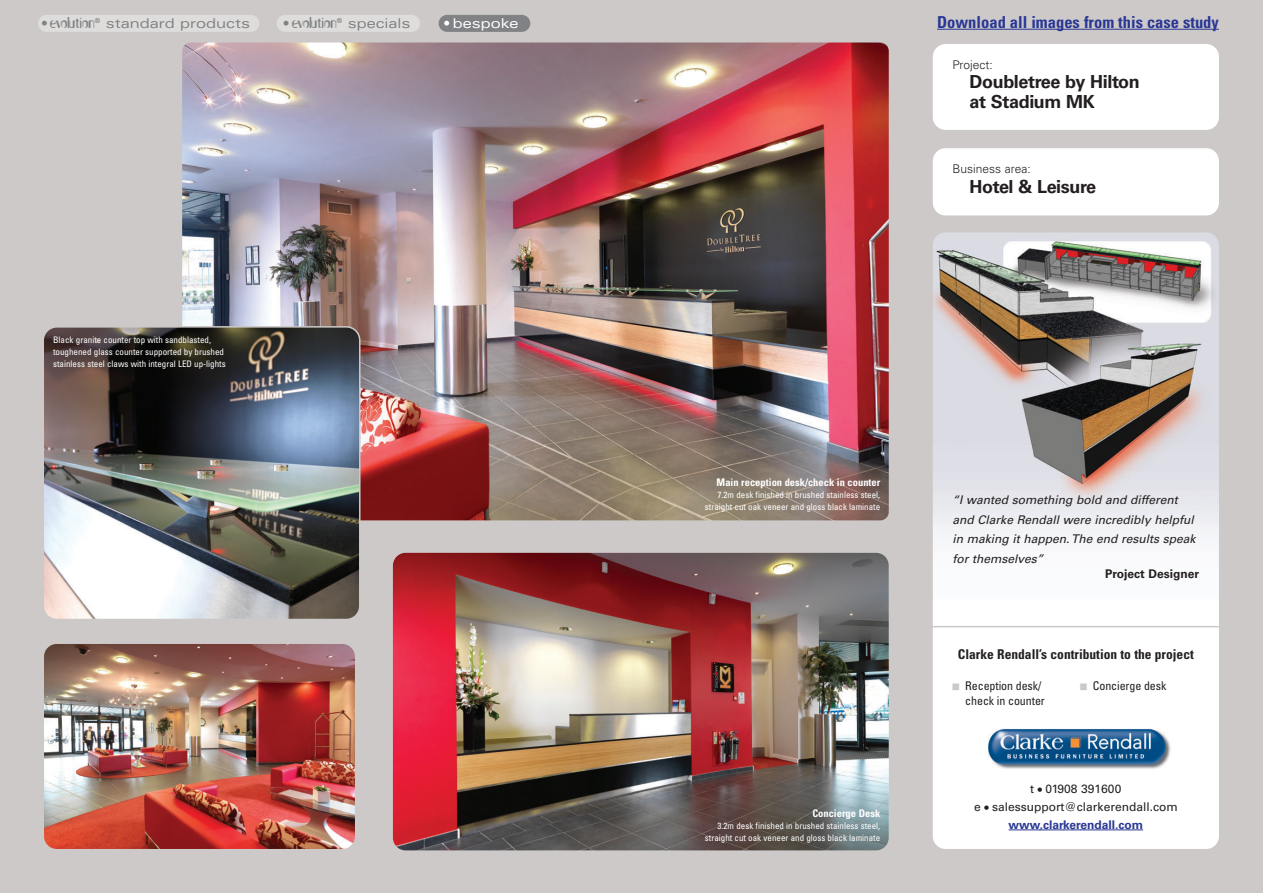
<style>
.page{position:relative;width:1263px;height:893px;background:#cdc9c8}
.page>*{position:absolute;margin:0;border:0;box-sizing:border-box;transform-origin:0 0}
.t1{font:700 18px/19.5px "Univers";letter-spacing:-.02em;color:#231f20}
.t2{font:700 condensed 16.5px "Univers";color:#293795}
.t3{font:700 condensed 13.5px "Univers";color:#231f20}
.t4{font:expanded 13.5px "Univers";color:#808285}
.t5{font:expanded 13.5px "Univers";color:#fff}
.t6{font:italic 12px/19.5px "Univers";color:#231f20}
.t7{font:12px/18px "Univers";color:#231f20;text-align:center}
.t8{font:condensed 12px/15px "Univers";letter-spacing:-.01em;color:#231f20;text-align:right}
.t9{font:300 12px "Univers";color:#231f20}
.t10{font:700 12px "Univers";color:#293795}
.t11{font:700 12px "Univers";color:#231f20}
.t12{font:700 condensed 10.5px "Univers";color:#fff}
.t13{font:10.5px "Evo";color:#808285}
.t14{font:condensed 9px/12px "Univers";color:#fff;text-align:right}
.s1{font-family:"Univers";font-stretch:expanded;font-size:13.5px}
.s2{color:#cdc9c8}
</style>
<div class="page">
<svg style="left:933px;top:232px;width:286px;height:617px;background:#d7d5d4"></svg>
<div style="left:933px;top:44px;width:286px;height:86px;background:#fff"></div>
<div style="left:933px;top:148px;width:286px;height:68px;background:#fff"></div>
<img style="left:182px;top:43px;width:707px;height:477px;border-radius:9px">
<img style="left:44px;top:326px;width:316px;height:293px">
<img style="left:44px;top:644px;width:311px;height:205px">
<img style="left:393px;top:553px;width:496px;height:297px;border-radius:13px">
<hr style="left:931px;top:626px;width:289px;height:1px;background:#cdc9c8">
<hr style="left:937px;top:29px;width:282px;height:1px;background:#293795">
<div style="left:38px;top:15px;width:221px;height:17px;background:#dedddc;border-radius:9px"></div>
<div style="left:439px;top:15px;width:91px;height:17px;background:#808285;border-radius:9px"></div>
<div style="left:277px;top:15px;width:143px;height:17px;background:#dedddc;border-radius:9px"></div>
<img style="left:979px;top:725px;width:196px;height:48px;border-radius:24px">
<hr style="left:1009px;top:830px;width:32px;height:1px;background:#293795">
<svg style="left:1040px;top:830px;width:40px;height:1px"></svg>
<hr style="left:1080px;top:830px;width:63px;height:1px;background:#293795">
<p class="t13" style="left:41px;top:18px;width:55px"><span class="s1">•</span> evolution</p>
<h2 class="t2" style="left:937px;top:16px;width:283px">Download all images from this case study</h2>
<h3 class="t4" style="left:95px;top:18px;width:157px"><sup>®</sup> standard products</h3>
<p class="t13" style="left:283px;top:18px;width:55px"><span class="s1">•</span> evolution</p>
<h3 class="t4" style="left:337px;top:18px;width:75px"><sup>®</sup> specials</h3>
<h3 class="t5" style="left:444px;top:18px;width:77px">• bespoke</h3>
<h3 class="t9" style="left:952px;top:60px;width:42px">Project:</h3>
<h1 class="t1" style="left:969px;top:74px;width:172px">Doubletree by Hilton at Stadium MK</h1>
<p class="t14" style="left:53px;top:335px;width:174px;text-align:left">Black granite counter top with sandblasted, toughened glass counter supported by brushed stainless steel claws with integral LED up-lights</p>
<h3 class="t9" style="left:952px;top:164px;width:80px">Business area:</h3>
<h1 class="t1" style="left:969px;top:178px;width:128px">Hotel &amp; Leisure</h1>
<p class="t12" style="left:717px;top:479px;width:165px">Main reception desk/check in counter</p>
<p class="t14" style="left:705px;top:490px;width:177px">7.2m desk finished in brushed stainless steel, straight cut oak veneer and gloss black laminate</p>
<p class="t12" style="left:812px;top:809px;width:69px">Concierge Desk</p>
<p class="t14" style="left:705px;top:820px;width:177px">3.2m desk finished in brushed stainless steel, straight cut oak veneer and gloss black laminate</p>
<h3 class="t6" style="left:952px;top:491px;width:244px">“I wanted something bold and different and Clarke Rendall were incredibly helpful in making it happen. The end results speak for themselves”</h3>
<h3 class="t11" style="left:1105px;top:569px;width:96px">Project Designer</h3>
<h3 class="t3" style="left:958px;top:649px;width:237px">Clarke Rendall’s contribution to the project</h3>
<h3 class="t8" style="left:952px;top:679px;width:94px"><span class="s2">■</span> Reception desk/ check in counter</h3>
<h3 class="t8" style="left:1080px;top:679px;width:88px"><span class="s2">■</span> Concierge desk</h3>
<h3 class="t7" style="left:974px;top:780px;width:205px">t • 01908 391600<br>e • salessupport@clarkerendall.com</h3>
<h3 class="t10" style="left:1009px;top:820px;width:136px">www.clarkerendall.com</h3>
</div>
